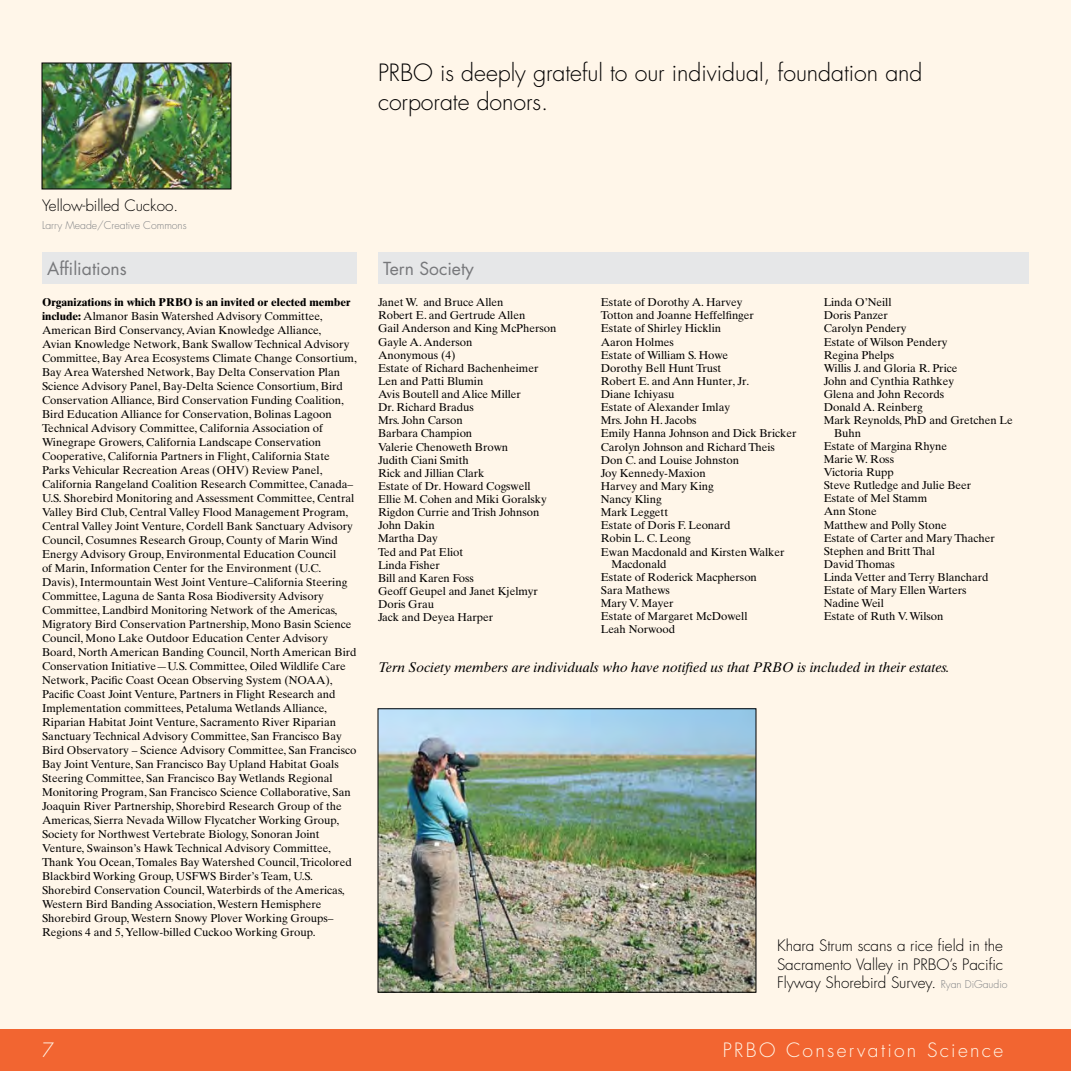
<style>
.page{position:relative;width:1071px;height:1071px;background:#fff6e9}
.page>*{position:absolute;margin:0;border:0;box-sizing:border-box;transform-origin:0 0}
.t1{font:300 23.1px/29.8px "Futura";color:#000}
.t2{font:300 19.25px "Futura";letter-spacing:.12em;color:#fff6e8}
.t3{font:17.5px "Futura";color:#77787b}
.t4{font:300 15.4px/18.4px "Futura";letter-spacing:-.005em;color:#000}
.t5{font:italic 14px "Times Ten";letter-spacing:-.005em;color:#000}
.t6{font:11.38px/14px "Times Ten";color:#000}
.t7{font:300 10.5px "Futura";letter-spacing:-.005em;color:#808285}
.s1{font-weight:700}
.s2{font-size:10.5px;color:#808285}
</style>
<div class="page">
<div style="left:42px;top:252px;width:315px;height:32px;background:#e6e7e8"></div>
<div style="left:378px;top:252px;width:651px;height:32px;background:#e6e7e8"></div>
<div style="left:0;top:1029px;width:1071px;height:42px;background:#f26531"></div>
<img style="left:44px;top:65px;width:185px;height:122px">
<div style="left:42px;top:63px;width:189px;height:126px;border:1px solid #000"></div>
<img style="left:380px;top:711px;width:374px;height:279px">
<h1 class="t1" style="left:378px;top:58px;width:546px">PRBO is deeply grateful to our individual, foundation and corporate donors.</h1>
<h3 class="t4" style="left:42px;top:197px;width:138px">Yellow-billed Cuckoo.</h3>
<p class="t7" style="left:42px;top:218px;width:146px">Larry Meade/Creative Commons</p>
<h3 class="t3" style="left:47px;top:257px;width:81px">Affiliations</h3>
<p class="t6" style="left:42px;top:295px;width:316px"><span class="s1">Organizations in which PRBO is an invited or elected member include:</span> Almanor Basin Watershed Advisory Committee, American Bird Conservancy, Avian Knowledge Alliance,<br>Avian Knowledge Network, Bank Swallow Technical Advisory Committee, Bay Area Ecosystems Climate Change Consortium, Bay Area Watershed Network, Bay Delta Conservation Plan Science Advisory Panel, Bay-Delta Science Consortium, Bird Conservation Alliance, Bird Conservation Funding Coalition, Bird Education Alliance for Conservation, Bolinas Lagoon Technical Advisory Committee, California Association of Winegrape Growers, California Landscape Conservation Cooperative, California Partners in Flight, California State Parks Vehicular Recreation Areas (OHV) Review Panel, California Rangeland Coalition Research Committee, Canada– U.S. Shorebird Monitoring and Assessment Committee, Central Valley Bird Club, Central Valley Flood Management Program, Central Valley Joint Venture, Cordell Bank Sanctuary Advisory Council, Cosumnes Research Group, County of Marin Wind Energy Advisory Group, Environmental Education Council<br>of Marin, Information Center for the Environment (U.C.<br>Davis), Intermountain West Joint Venture–California Steering Committee, Laguna de Santa Rosa Biodiversity Advisory Committee, Landbird Monitoring Network of the Americas, Migratory Bird Conservation Partnership, Mono Basin Science Council, Mono Lake Outdoor Education Center Advisory Board, North American Banding Council, North American Bird Conservation Initiative—U.S. Committee, Oiled Wildlife Care Network, Pacific Coast Ocean Observing System (NOAA), Pacific Coast Joint Venture, Partners in Flight Research and Implementation committees, Petaluma Wetlands Alliance, Riparian Habitat Joint Venture, Sacramento River Riparian Sanctuary Technical Advisory Committee, San Francisco Bay Bird Observatory – Science Advisory Committee, San Francisco Bay Joint Venture, San Francisco Bay Upland Habitat Goals Steering Committee, San Francisco Bay Wetlands Regional Monitoring Program, San Francisco Science Collaborative, San Joaquin River Partnership, Shorebird Research Group of the Americas, Sierra Nevada Willow Flycatcher Working Group, Society for Northwest Vertebrate Biology, Sonoran Joint Venture, Swainson’s Hawk Technical Advisory Committee, Thank You Ocean, Tomales Bay Watershed Council, Tricolored Blackbird Working Group, USFWS Birder’s Team, U.S.<br>Shorebird Conservation Council, Waterbirds of the Americas, Western Bird Banding Association, Western Hemisphere Shorebird Group, Western Snowy Plover Working Groups– Regions 4 and 5, Yellow-billed Cuckoo Working Group.</p>
<h3 class="t3" style="left:383px;top:257px;width:92px">Tern Society</h3>
<p class="t6" style="left:378px;top:296px;width:180px;line-height:13.1px">Janet W. and Bruce Allen<br>Robert E. and Gertrude Allen<br>Gail Anderson and King McPherson<br>Gayle A. Anderson<br>Anonymous (4)<br>Estate of Richard Bachenheimer<br>Len and Patti Blumin<br>Avis Boutell and Alice Miller<br>Dr. Richard Bradus<br>Mrs. John Carson<br>Barbara Champion<br>Valerie Chenoweth Brown<br>Judith Ciani Smith<br>Rick and Jillian Clark<br>Estate of Dr. Howard Cogswell<br>Ellie M. Cohen and Miki Goralsky<br>Rigdon Currie and Trish Johnson<br>John Dakin<br>Martha Day<br>Ted and Pat Eliot<br>Linda Fisher<br>Bill and Karen Foss<br>Geoff Geupel and Janet Kjelmyr<br>Doris Grau<br>Jack and Deyea Harper</p>
<p class="t6" style="left:601px;top:295px;width:143px">Estate of Dorothy A. Harvey</p>
<p class="t6" style="left:601px;top:308px;width:155px">Totton and Joanne Heffelfinger</p>
<p class="t6" style="left:601px;top:321px;width:122px">Estate of Shirley Hicklin</p>
<p class="t6" style="left:601px;top:335px;width:75px">Aaron Holmes</p>
<p class="t6" style="left:601px;top:348px;width:129px">Estate of William S. Howe</p>
<p class="t6" style="left:601px;top:361px;width:122px">Dorothy Bell Hunt Trust</p>
<p class="t6" style="left:601px;top:374px;width:150px">Robert E. and Ann Hunter, Jr.</p>
<p class="t6" style="left:601px;top:387px;width:75px">Diane Ichiyasu</p>
<p class="t6" style="left:601px;top:400px;width:131px">Estate of Alexander Imlay</p>
<p class="t6" style="left:601px;top:413px;width:97px">Mrs. John H. Jacobs</p>
<p class="t6" style="left:601px;top:427px;width:197px">Emily Hanna Johnson and Dick Bricker</p>
<p class="t6" style="left:601px;top:440px;width:176px">Carolyn Johnson and Richard Theis</p>
<p class="t6" style="left:601px;top:453px;width:140px">Don C. and Louise Johnston</p>
<p class="t6" style="left:601px;top:466px;width:106px">Joy Kennedy-Maxion</p>
<p class="t6" style="left:601px;top:479px;width:114px">Harvey and Mary King</p>
<p class="t6" style="left:601px;top:492px;width:62px">Nancy Kling</p>
<p class="t6" style="left:601px;top:505px;width:69px">Mark Leggett</p>
<p class="t6" style="left:601px;top:518px;width:131px">Estate of Doris F. Leonard</p>
<p class="t6" style="left:601px;top:532px;width:92px">Robin L. C. Leong</p>
<p class="t6" style="left:601px;top:545px;width:185px">Ewan Macdonald and Kirsten Walker</p>
<p class="t6" style="left:611px;top:557px;width:57px">Macdonald</p>
<p class="t6" style="left:601px;top:570px;width:158px">Estate of Roderick Macpherson</p>
<p class="t6" style="left:601px;top:583px;width:71px">Sara Mathews</p>
<p class="t6" style="left:601px;top:596px;width:74px">Mary V. Mayer</p>
<p class="t6" style="left:601px;top:609px;width:148px">Estate of Margaret McDowell</p>
<p class="t6" style="left:601px;top:623px;width:76px">Leah Norwood</p>
<p class="t6" style="left:824px;top:295px;width:69px">Linda O’Neill</p>
<p class="t6" style="left:824px;top:308px;width:66px">Doris Panzer</p>
<p class="t6" style="left:824px;top:322px;width:84px">Carolyn Pendery</p>
<p class="t6" style="left:824px;top:335px;width:125px">Estate of Wilson Pendery</p>
<p class="t6" style="left:824px;top:348px;width:72px">Regina Phelps</p>
<p class="t6" style="left:824px;top:361px;width:135px">Willis J. and Gloria R. Price</p>
<p class="t6" style="left:824px;top:374px;width:132px">John and Cynthia Rathkey</p>
<p class="t6" style="left:824px;top:387px;width:122px">Glena and John Records</p>
<p class="t6" style="left:824px;top:400px;width:101px">Donald A. Reinberg</p>
<p class="t6" style="left:824px;top:413px;width:191px">Mark Reynolds, PhD and Gretchen Le</p>
<p class="t6" style="left:834px;top:426px;width:29px">Buhn</p>
<p class="t6" style="left:824px;top:439px;width:125px">Estate of Margina Rhyne</p>
<p class="t6" style="left:824px;top:452px;width:72px">Marie W. Ross</p>
<p class="t6" style="left:824px;top:465px;width:72px">Victoria Rupp</p>
<p class="t6" style="left:824px;top:478px;width:149px">Steve Rutledge and Julie Beer</p>
<p class="t6" style="left:824px;top:491px;width:105px">Estate of Mel Stamm</p>
<p class="t6" style="left:824px;top:504px;width:55px">Ann Stone</p>
<p class="t6" style="left:824px;top:518px;width:125px">Matthew and Polly Stone</p>
<p class="t6" style="left:824px;top:531px;width:173px">Estate of Carter and Mary Thacher</p>
<p class="t6" style="left:824px;top:544px;width:113px">Stephen and Britt Thal</p>
<p class="t6" style="left:824px;top:557px;width:73px">David Thomas</p>
<p class="t6" style="left:824px;top:570px;width:166px">Linda Vetter and Terry Blanchard</p>
<p class="t6" style="left:824px;top:583px;width:144px">Estate of Mary Ellen Warters</p>
<p class="t6" style="left:824px;top:596px;width:62px">Nadine Weil</p>
<p class="t6" style="left:824px;top:609px;width:121px">Estate of Ruth V. Wilson</p>
<p class="t5" style="left:378px;top:659px;width:573px">Tern Society members are individuals who have notified us that PRBO is included in their estates.</p>
<h3 class="t4" style="left:777px;top:937px;width:232px">Khara Strum scans a rice field in the<br>Sacramento Valley in PRBO’s Pacific<br>Flyway Shorebird Survey. <span class="s2">Ryan DiGaudio</span></h3>
<h2 class="t2" style="left:42px;top:1039px;width:13px">7</h2>
<h2 class="t2" style="left:723px;top:1039px;width:282px">PRBO Conservation Science</h2>
</div>
